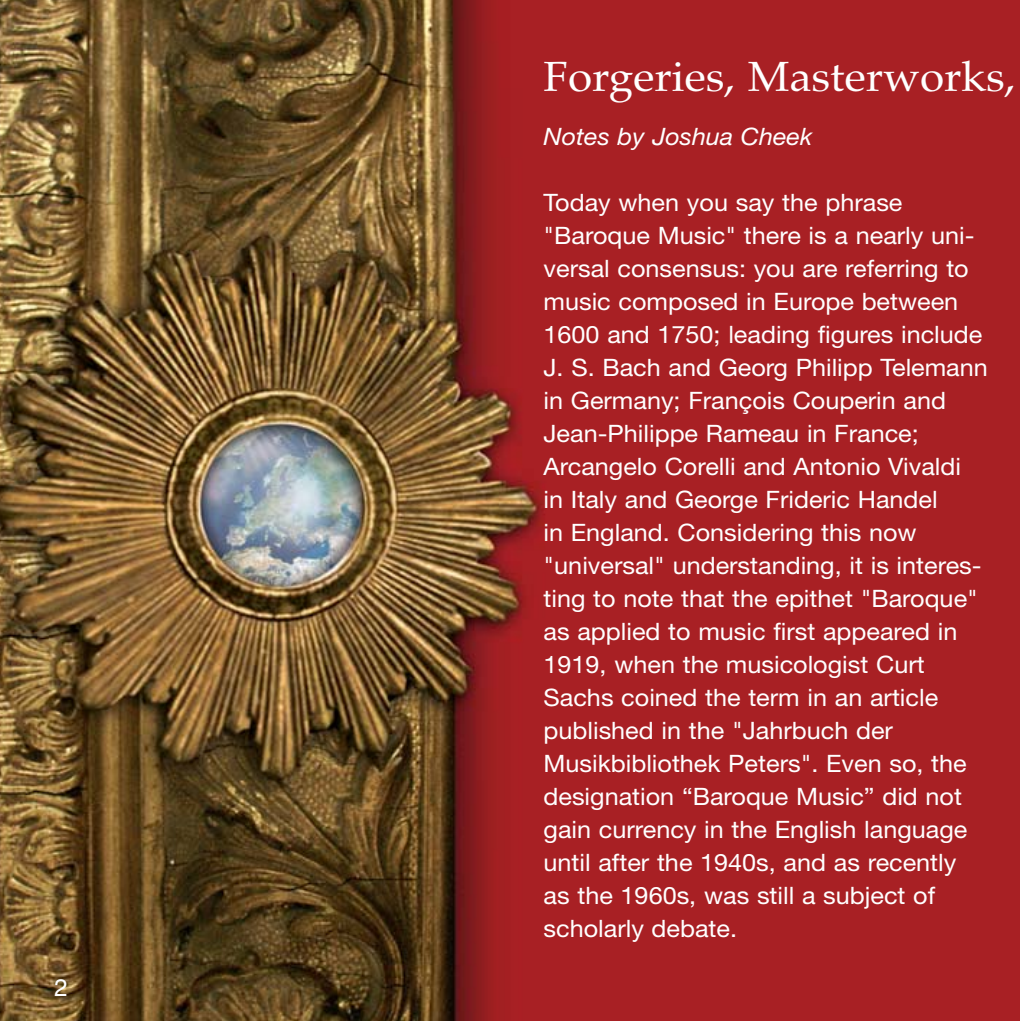
<style>
.page{position:relative;width:1020px;height:1021px;background:#fff}
.page>*{position:absolute;margin:0;border:0;box-sizing:border-box;transform-origin:0 0}
.t1{font:42px "Palatino";color:#fff;scale:1.05 1}
.t2{font:24px/33px "Helvetica Neue";color:#fff;scale:1.05 1}
.t3{font:italic 24px "Helvetica Neue";color:#fff;scale:1.05 1}
.t4{font:24px "Helvetica";color:#fff}
</style>
<div class="page">
<img style="left:0;top:0;width:1019px;height:1020px">
<p class="t4" style="left:54px;top:978px;width:15px">2</p>
<h1 class="t1" style="left:543px;top:60px;width:451px">Forgeries, Masterworks,</h1>
<p class="t3" style="left:543px;top:128px;width:257px">Notes by Joshua Cheek</p>
<p class="t2" style="left:543px;top:188px;width:424px">Today when you say the phrase "Baroque Music" there is a nearly uni&shy;versal consensus: you are referring to music composed in Europe between 1600 and 1750; leading figures include J. S. Bach and Georg Philipp Telemann in Germany; François Couperin and Jean-Philippe Rameau in France; Arcangelo Corelli and Antonio Vivaldi<br>in Italy and George Frideric Handel<br>in England. Considering this now "universal" understanding, it is interes&shy;ting to note that the epithet "Baroque" as applied to music first appeared in 1919, when the musicologist Curt Sachs coined the term in an article published in the "Jahrbuch der Musikbibliothek Peters". Even so, the designation “Baroque Music” did not gain currency in the English language until after the 1940s, and as recently as the 1960s, was still a subject of scholarly debate.</p>
</div>
